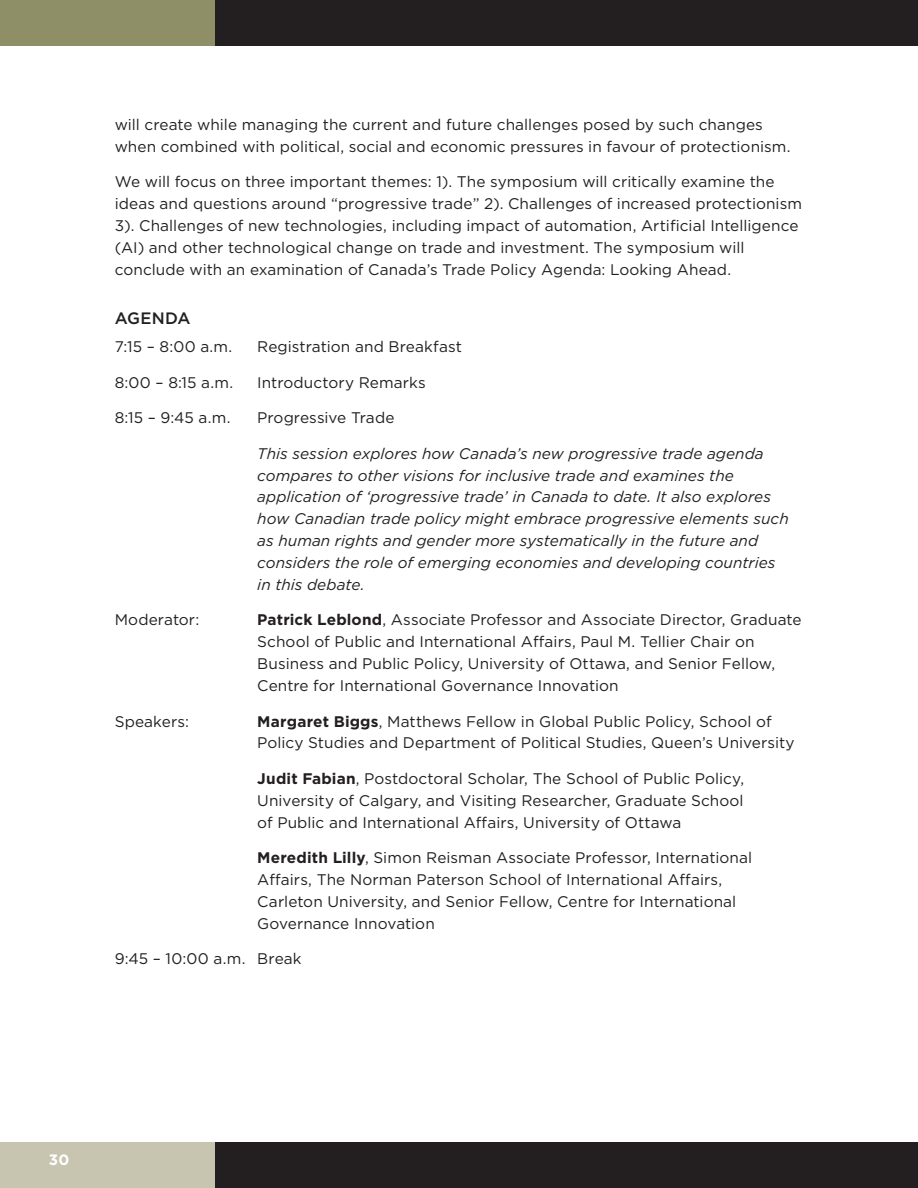
<style>
.page{position:relative;width:918px;height:1188px;background:#fff}
.page>*{position:absolute;margin:0;border:0;box-sizing:border-box;transform-origin:0 0}
.Heading_2{font:500 16.5px "Gotham";letter-spacing:.015em;color:#231f20}
.Body{font:15.3px/21.9px "Gotham";letter-spacing:.005em;color:#231f20}
.Body-2{font:italic 15.3px/21.9px "Gotham";color:#231f20}
.t1{font:700 15px "Gotham";color:#fff}
.s1{font-weight:700}
</style>
<div class="page">
<div style="left:0;top:1143px;width:215px;height:45px;background:#c7c5af"></div>
<div style="left:0;top:0;width:215px;height:45px;background:#8e8f66"></div>
<div style="left:215px;top:1143px;width:703px;height:45px;background:#231f20"></div>
<div style="left:215px;top:0;width:703px;height:45px;background:#231f20"></div>
<p class="Body" style="left:115px;top:113px;width:677px">will create while managing the current and future challenges posed by such changes when combined with political, social and economic pressures in favour of protectionism.</p>
<p class="Body" style="left:115px;top:171px;width:689px">We will focus on three important themes: 1). The symposium will critically examine the ideas and questions around “progressive trade” 2). Challenges of increased protectionism 3). Challenges of new technologies, including impact of automation, Artificial Intelligence (AI) and other technological change on trade and investment. The symposium will conclude with an examination of Canada’s Trade Policy Agenda: Looking Ahead.</p>
<p class="Heading_2" style="left:115px;top:307px;width:77px">AGENDA</p>
<p class="Body" style="left:115px;top:336px;width:119px">7:15 – 8:00 a.m.</p>
<p class="Body" style="left:257px;top:336px;width:206px">Registration and Breakfast</p>
<p class="Body" style="left:115px;top:371px;width:120px">8:00 – 8:15 a.m.</p>
<p class="Body" style="left:257px;top:371px;width:170px">Introductory Remarks</p>
<p class="Body" style="left:115px;top:407px;width:117px">8:15 – 9:45 a.m.</p>
<p class="Body" style="left:257px;top:407px;width:139px">Progressive Trade</p>
<p class="Body-2" style="left:257px;top:442px;width:533px">This session explores how Canada’s new progressive trade agenda compares to other visions for inclusive trade and examines the application of ‘progressive trade’ in Canada to date. It also explores how Canadian trade policy might embrace progressive elements such as human rights and gender more systematically in the future and considers the role of emerging economies and developing countries in this debate.</p>
<p class="Body" style="left:115px;top:609px;width:86px">Moderator:</p>
<p class="Body" style="left:257px;top:609px;width:546px"><span class="s1">Patrick Leblond</span>, Associate Professor and Associate Director, Graduate School of Public and International Affairs, Paul M. Tellier Chair on Business and Public Policy, University of Ottawa, and Senior Fellow, Centre for International Governance Innovation</p>
<p class="Body" style="left:115px;top:710px;width:76px">Speakers:</p>
<p class="Body" style="left:257px;top:710px;width:539px"><span class="s1">Margaret Biggs</span>, Matthews Fellow in Global Public Policy, School of<br>Policy Studies and Department of Political Studies, Queen’s University</p>
<p class="Body" style="left:257px;top:767px;width:489px;text-align:justify"><span class="s1">Judit Fabian</span>, Postdoctoral Scholar, The School of Public Policy, University of Calgary, and Visiting Researcher, Graduate School of Public and International Affairs, University of Ottawa</p>
<p class="Body" style="left:257px;top:846px;width:496px"><span class="s1">Meredith Lilly</span>, Simon Reisman Associate Professor, International Affairs, The Norman Paterson School of International Affairs, Carleton University, and Senior Fellow, Centre for International Governance Innovation</p>
<p class="Body" style="left:115px;top:947px;width:188px">9:45 – 10:00 a.m. Break</p>
<p class="t1" style="left:49px;top:1150px;width:22px">30</p>
</div>
